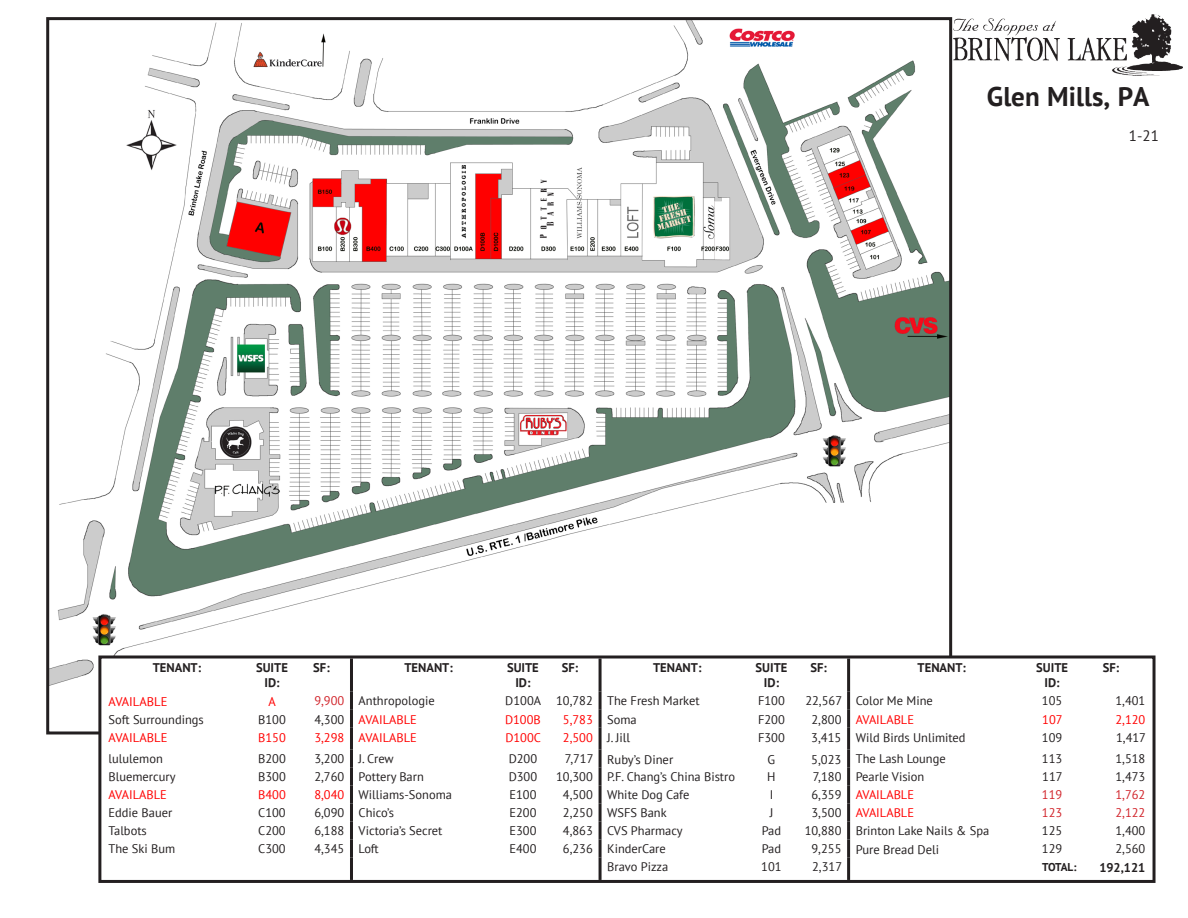
<style>
.page{position:relative;width:1188px;height:918px;background:#fff}
.page>*{position:absolute;margin:0;border:0;box-sizing:border-box;transform-origin:0 0}
.t1{font:700 27px "PT Sans";color:#231f20}
.t2{font:15px "PT Sans";color:#231f20}
.t3{font:700 12.6px/15.1px "PT Sans";color:#231f20;text-align:center}
.t4{font:12.6px "PT Sans";color:#231f20}
.t5{font:12.6px "PT Sans";color:#f00}
.t6{font:12.45px "PT Sans";color:#231f20}
.t7{font:12.45px "PT Sans";color:#f00}
.t8{font:12.45px "PT Sans";color:#d1232a}
.t9{font:700 11.25px "PT Sans";letter-spacing:-.04em;color:#231f20}
</style>
<div class="page">
<img style="left:50px;top:21px;width:898px;height:665px">
<img style="left:954px;top:14px;width:229px;height:62px">
<div style="left:100px;top:657px;width:1054px;height:224px;background:#fff"></div>
<hr style="left:350px;top:658px;width:3px;height:34px;background:#231f20">
<hr style="left:350px;top:692px;width:3px;height:18px;background:#231f20">
<hr style="left:350px;top:710px;width:3px;height:18px;background:#231f20">
<hr style="left:350px;top:728px;width:3px;height:22px;background:#231f20">
<hr style="left:350px;top:750px;width:3px;height:18px;background:#231f20">
<hr style="left:350px;top:768px;width:3px;height:18px;background:#231f20">
<hr style="left:350px;top:786px;width:3px;height:18px;background:#231f20">
<hr style="left:350px;top:804px;width:3px;height:18px;background:#231f20">
<hr style="left:350px;top:822px;width:3px;height:18px;background:#231f20">
<hr style="left:350px;top:840px;width:3px;height:18px;background:#231f20">
<hr style="left:350px;top:858px;width:3px;height:22px;background:#231f20">
<hr style="left:599px;top:658px;width:3px;height:34px;background:#231f20">
<hr style="left:599px;top:692px;width:3px;height:18px;background:#231f20">
<hr style="left:599px;top:710px;width:3px;height:18px;background:#231f20">
<hr style="left:599px;top:728px;width:3px;height:22px;background:#231f20">
<hr style="left:599px;top:750px;width:3px;height:18px;background:#231f20">
<hr style="left:599px;top:768px;width:3px;height:18px;background:#231f20">
<hr style="left:599px;top:786px;width:3px;height:18px;background:#231f20">
<hr style="left:599px;top:804px;width:3px;height:18px;background:#231f20">
<hr style="left:599px;top:822px;width:3px;height:18px;background:#231f20">
<hr style="left:599px;top:840px;width:3px;height:18px;background:#231f20">
<hr style="left:599px;top:858px;width:3px;height:22px;background:#231f20">
<hr style="left:847px;top:658px;width:3px;height:34px;background:#231f20">
<hr style="left:847px;top:692px;width:3px;height:18px;background:#231f20">
<hr style="left:847px;top:710px;width:3px;height:18px;background:#231f20">
<hr style="left:847px;top:728px;width:3px;height:22px;background:#231f20">
<hr style="left:847px;top:750px;width:3px;height:18px;background:#231f20">
<hr style="left:847px;top:768px;width:3px;height:18px;background:#231f20">
<hr style="left:847px;top:786px;width:3px;height:18px;background:#231f20">
<hr style="left:847px;top:804px;width:3px;height:18px;background:#231f20">
<hr style="left:847px;top:822px;width:3px;height:18px;background:#231f20">
<hr style="left:847px;top:840px;width:3px;height:18px;background:#231f20">
<hr style="left:847px;top:858px;width:3px;height:22px;background:#231f20">
<div style="left:98px;top:656px;width:1058px;height:227px;border:3px solid #231f20"></div>
<p class="t1" style="left:987px;top:78px;width:164px">Glen Mills, PA</p>
<p class="t2" style="left:1129px;top:127px;width:31px">1-21</p>
<p class="t3" style="left:153px;top:660px;width:50px">TENANT:</p>
<p class="t3" style="left:256px;top:660px;width:33px">SUITE<br>ID:</p>
<p class="t3" style="left:313px;top:660px;width:18px">SF:</p>
<p class="t3" style="left:404px;top:660px;width:50px">TENANT:</p>
<p class="t3" style="left:507px;top:660px;width:33px">SUITE<br>ID:</p>
<p class="t3" style="left:562px;top:660px;width:18px">SF:</p>
<p class="t3" style="left:653px;top:660px;width:50px">TENANT:</p>
<p class="t3" style="left:756px;top:660px;width:33px">SUITE<br>ID:</p>
<p class="t3" style="left:810px;top:660px;width:18px">SF:</p>
<p class="t3" style="left:918px;top:660px;width:50px">TENANT:</p>
<p class="t3" style="left:1036px;top:660px;width:33px">SUITE<br>ID:</p>
<p class="t3" style="left:1103px;top:660px;width:18px">SF:</p>
<p class="t5" style="left:109px;top:693px;width:60px">AVAILABLE</p>
<p class="t5" style="left:269px;top:693px;width:9px">A</p>
<p class="t8" style="left:314px;top:693px;width:31px">9,900</p>
<p class="t6" style="left:359px;top:693px;width:78px">Anthropologie</p>
<p class="t6" style="left:505px;top:693px;width:37px">D100A</p>
<p class="t6" style="left:556px;top:693px;width:38px">10,782</p>
<p class="t6" style="left:607px;top:693px;width:94px">The Fresh Market</p>
<p class="t6" style="left:758px;top:693px;width:28px">F100</p>
<p class="t6" style="left:805px;top:693px;width:38px">22,567</p>
<p class="t6" style="left:856px;top:693px;width:79px">Color Me Mine</p>
<p class="t6" style="left:1042px;top:693px;width:22px">105</p>
<p class="t6" style="left:1115px;top:693px;width:31px">1,401</p>
<p class="t6" style="left:109px;top:711px;width:97px">Soft Surroundings</p>
<p class="t6" style="left:258px;top:711px;width:29px">B100</p>
<p class="t6" style="left:314px;top:711px;width:31px">4,300</p>
<p class="t7" style="left:359px;top:711px;width:60px">AVAILABLE</p>
<p class="t7" style="left:505px;top:711px;width:37px">D100B</p>
<p class="t7" style="left:563px;top:711px;width:31px">5,783</p>
<p class="t6" style="left:607px;top:711px;width:31px">Soma</p>
<p class="t6" style="left:758px;top:711px;width:28px">F200</p>
<p class="t6" style="left:812px;top:711px;width:31px">2,800</p>
<p class="t7" style="left:856px;top:711px;width:60px">AVAILABLE</p>
<p class="t7" style="left:1042px;top:711px;width:22px">107</p>
<p class="t7" style="left:1115px;top:711px;width:31px">2,120</p>
<p class="t5" style="left:109px;top:729px;width:60px">AVAILABLE</p>
<p class="t7" style="left:258px;top:729px;width:29px">B150</p>
<p class="t7" style="left:314px;top:729px;width:31px">3,298</p>
<p class="t7" style="left:359px;top:729px;width:60px">AVAILABLE</p>
<p class="t7" style="left:505px;top:729px;width:37px">D100C</p>
<p class="t7" style="left:563px;top:729px;width:31px">2,500</p>
<p class="t4" style="left:607px;top:729px;width:25px">J. Jill</p>
<p class="t6" style="left:758px;top:729px;width:28px">F300</p>
<p class="t4" style="left:811px;top:729px;width:32px">3,415</p>
<p class="t6" style="left:856px;top:729px;width:111px">Wild Birds Unlimited</p>
<p class="t6" style="left:1042px;top:729px;width:22px">109</p>
<p class="t6" style="left:1116px;top:729px;width:31px">1,417</p>
<p class="t6" style="left:109px;top:751px;width:56px">lululemon</p>
<p class="t6" style="left:258px;top:751px;width:29px">B200</p>
<p class="t6" style="left:314px;top:751px;width:31px">3,200</p>
<p class="t6" style="left:359px;top:751px;width:37px">J. Crew</p>
<p class="t6" style="left:509px;top:751px;width:30px">D200</p>
<p class="t6" style="left:565px;top:751px;width:30px">7,717</p>
<p class="t4" style="left:607px;top:751px;width:68px">Ruby’s Diner</p>
<p class="t4" style="left:768px;top:751px;width:9px">G</p>
<p class="t4" style="left:811px;top:751px;width:32px">5,023</p>
<p class="t6" style="left:856px;top:751px;width:92px">The Lash Lounge</p>
<p class="t6" style="left:1042px;top:751px;width:22px">113</p>
<p class="t6" style="left:1115px;top:751px;width:31px">1,518</p>
<p class="t6" style="left:109px;top:769px;width:69px">Bluemercury</p>
<p class="t6" style="left:258px;top:769px;width:29px">B300</p>
<p class="t6" style="left:314px;top:769px;width:31px">2,760</p>
<p class="t6" style="left:359px;top:769px;width:67px">Pottery Barn</p>
<p class="t6" style="left:509px;top:769px;width:30px">D300</p>
<p class="t6" style="left:556px;top:769px;width:38px">10,300</p>
<p class="t6" style="left:607px;top:769px;width:129px">P.F. Chang’s China Bistro</p>
<p class="t6" style="left:767px;top:769px;width:10px">H</p>
<p class="t6" style="left:813px;top:769px;width:30px">7,180</p>
<p class="t6" style="left:856px;top:769px;width:70px">Pearle Vision</p>
<p class="t6" style="left:1042px;top:769px;width:22px">117</p>
<p class="t6" style="left:1115px;top:769px;width:31px">1,473</p>
<p class="t7" style="left:109px;top:787px;width:60px">AVAILABLE</p>
<p class="t7" style="left:258px;top:787px;width:29px">B400</p>
<p class="t7" style="left:314px;top:787px;width:31px">8,040</p>
<p class="t6" style="left:359px;top:787px;width:95px">Williams-Sonoma</p>
<p class="t6" style="left:509px;top:787px;width:29px">E100</p>
<p class="t6" style="left:563px;top:787px;width:31px">4,500</p>
<p class="t6" style="left:607px;top:787px;width:84px">White Dog Cafe</p>
<p class="t6" style="left:770px;top:787px;width:5px">I</p>
<p class="t6" style="left:812px;top:787px;width:31px">6,359</p>
<p class="t7" style="left:856px;top:787px;width:60px">AVAILABLE</p>
<p class="t8" style="left:1042px;top:787px;width:22px">119</p>
<p class="t8" style="left:1115px;top:787px;width:31px">1,762</p>
<p class="t6" style="left:109px;top:805px;width:65px">Eddie Bauer</p>
<p class="t6" style="left:258px;top:805px;width:29px">C100</p>
<p class="t6" style="left:314px;top:805px;width:31px">6,090</p>
<p class="t6" style="left:359px;top:805px;width:37px">Chico’s</p>
<p class="t6" style="left:509px;top:805px;width:29px">E200</p>
<p class="t6" style="left:563px;top:805px;width:31px">2,250</p>
<p class="t6" style="left:607px;top:805px;width:61px">WSFS Bank</p>
<p class="t6" style="left:770px;top:805px;width:5px">J</p>
<p class="t6" style="left:812px;top:805px;width:31px">3,500</p>
<p class="t7" style="left:856px;top:805px;width:60px">AVAILABLE</p>
<p class="t8" style="left:1042px;top:805px;width:22px">123</p>
<p class="t8" style="left:1115px;top:805px;width:31px">2,122</p>
<p class="t6" style="left:109px;top:823px;width:40px">Talbots</p>
<p class="t6" style="left:258px;top:823px;width:29px">C200</p>
<p class="t6" style="left:314px;top:823px;width:31px">6,188</p>
<p class="t6" style="left:359px;top:823px;width:85px">Victoria’s Secret</p>
<p class="t6" style="left:509px;top:823px;width:29px">E300</p>
<p class="t6" style="left:563px;top:823px;width:31px">4,863</p>
<p class="t6" style="left:607px;top:823px;width:77px">CVS Pharmacy</p>
<p class="t6" style="left:762px;top:823px;width:21px">Pad</p>
<p class="t6" style="left:805px;top:823px;width:38px">10,880</p>
<p class="t6" style="left:856px;top:823px;width:135px">Brinton Lake Nails &amp; Spa</p>
<p class="t6" style="left:1042px;top:823px;width:22px">125</p>
<p class="t6" style="left:1115px;top:823px;width:31px">1,400</p>
<p class="t6" style="left:109px;top:841px;width:68px">The Ski Bum</p>
<p class="t6" style="left:258px;top:841px;width:29px">C300</p>
<p class="t6" style="left:314px;top:841px;width:31px">4,345</p>
<p class="t6" style="left:359px;top:841px;width:22px">Loft</p>
<p class="t6" style="left:509px;top:841px;width:29px">E400</p>
<p class="t6" style="left:563px;top:841px;width:31px">6,236</p>
<p class="t6" style="left:607px;top:841px;width:60px">KinderCare</p>
<p class="t6" style="left:762px;top:841px;width:21px">Pad</p>
<p class="t6" style="left:812px;top:841px;width:31px">9,255</p>
<p class="t4" style="left:856px;top:841px;width:85px">Pure Bread Deli</p>
<p class="t6" style="left:1042px;top:841px;width:22px">129</p>
<p class="t6" style="left:1115px;top:841px;width:31px">2,560</p>
<p class="t6" style="left:607px;top:859px;width:63px">Bravo Pizza</p>
<p class="t6" style="left:761px;top:859px;width:22px">101</p>
<p class="t6" style="left:812px;top:859px;width:31px">2,317</p>
<p class="t9" style="left:1042px;top:859px;width:36px">TOTAL:</p>
<p class="t3" style="left:1099px;top:859px;width:47px">192,121</p>
</div>
